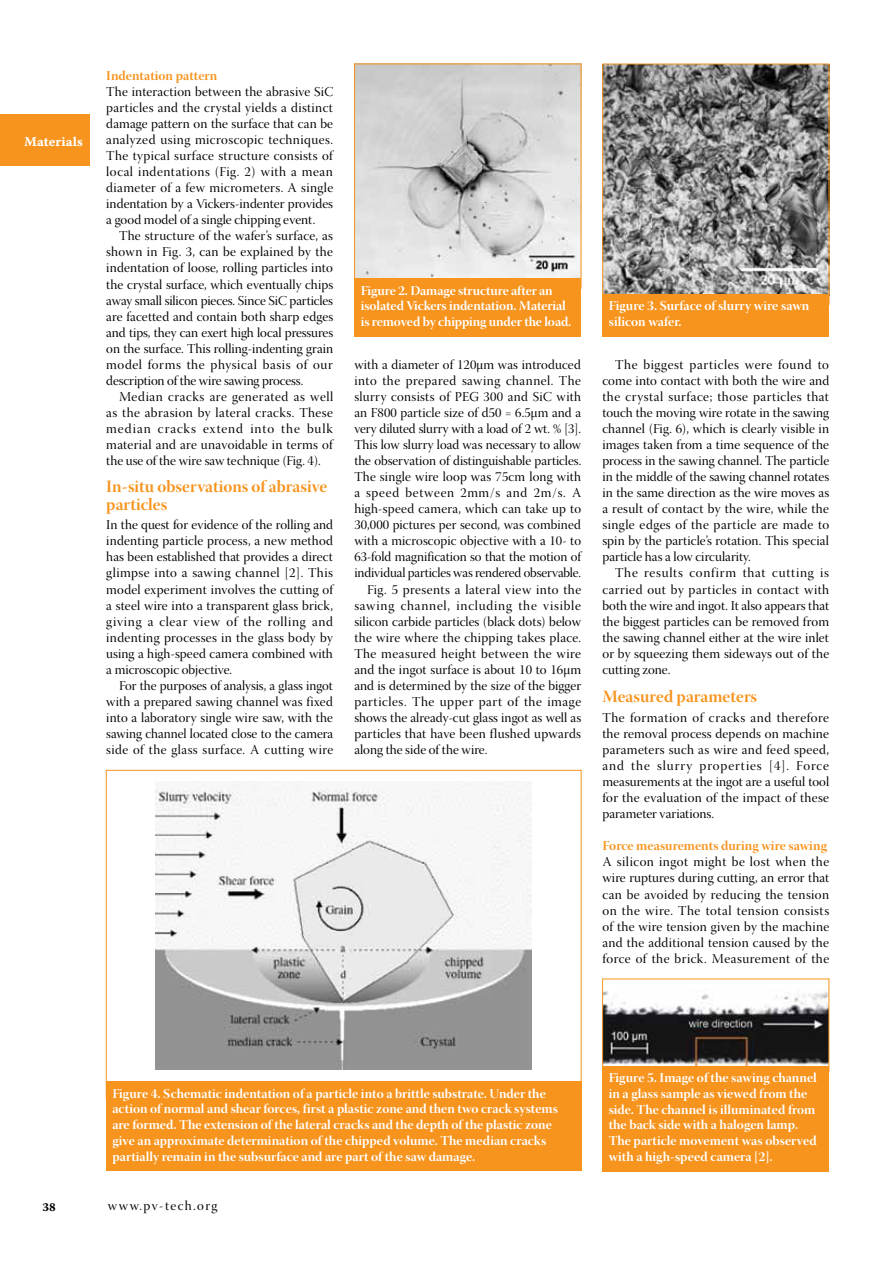
<style>
.page{position:relative;width:893px;height:1263px;background:#fff}
.page>*{position:absolute;margin:0;border:0;box-sizing:border-box;transform-origin:0 0}
.t1{font:17.25px/18px "Warnock Pro Bold Disp";color:#f7941e}
.t2{font:13.5px/16px "Warnock Pro Disp";letter-spacing:.01em;color:#000;text-align:justify}
.t3{font:13.5px/15.8px "Warnock Pro Bold Disp";color:#fff}
.t4{font:13.5px "Warnock Pro Disp";letter-spacing:-.01em;color:#000}
.t5{font:13.5px "Warnock Pro Disp";letter-spacing:.04em;color:#000}
.t6{font:13.5px "Warnock Pro Disp";letter-spacing:.03em;color:#000}
.t7{font:13.5px "Warnock Pro Bold Disp";color:#f7941e}
.t8{font:13.5px "Warnock Pro Disp";letter-spacing:.055em;color:#000}
.t9{font:13.5px "Warnock Pro Disp";letter-spacing:.05em;color:#000}
.t10{font:13.5px "Warnock Pro Disp";letter-spacing:.1em;color:#000}
.t11{font:13.5px "Warnock Pro Bold Capt";letter-spacing:.005em;color:#fff}
.t12{font:12px "Warnock Pro Bold Capt";color:#000}
</style>
<div class="page">
<div style="left:0;top:115px;width:89px;height:51px;background:#f7941e"></div>
<img style="left:356px;top:66px;width:223px;height:212px">
<div style="left:354px;top:64px;width:227px;height:224px;border:1px solid #f7941e"></div>
<img style="left:604px;top:66px;width:223px;height:228px">
<div style="left:602px;top:64px;width:227px;height:241px;border:1px solid #f7941e"></div>
<img style="left:156px;top:781px;width:376px;height:289px">
<div style="left:354px;top:278px;width:227px;height:59px;background:#f7941e"></div>
<div style="left:602px;top:294px;width:227px;height:43px;background:#f7941e"></div>
<div style="left:106px;top:1081px;width:475px;height:90px;background:#f7941e"></div>
<img style="left:604px;top:991px;width:223px;height:75px">
<div style="left:602px;top:1066px;width:227px;height:105px;background:#f7941e"></div>
<p class="t11" style="left:24px;top:134px;width:60px">Materials</p>
<p class="t7" style="left:106px;top:67px;width:112px">Indentation pattern</p>
<p class="t2" style="left:106px;top:85px;width:228px">The interaction between the abrasive SiC particles and the crystal yields a distinct damage pattern on the surface that can be analyzed using microscopic techniques.<br>The typical surface structure consists of local indentations (Fig. 2) with a mean diameter of a few micrometers. A single indentation by a Vickers-indenter provides a good model of a single chipping event.</p>
<p class="t2" style="left:106px;top:230px;width:228px;text-indent:13px">The structure of the wafer’s surface, as shown in Fig. 3, can be explained by the indentation of loose, rolling particles into the crystal surface, which eventually chips away small silicon pieces. Since SiC particles are facetted and contain both sharp edges and tips, they can exert high local pressures on the surface. This rolling-indenting grain model forms the physical basis of our description of the wire sawing process.</p>
<p class="t2" style="left:106px;top:390px;width:228px;text-indent:13px">Median cracks are generated as well as the abrasion by lateral cracks. These median cracks extend into the bulk material and are unavoidable in terms of the use of the wire saw technique (Fig. 4).</p>
<p class="t1" style="left:106px;top:477px;width:223px">In-situ observations of abrasive particles</p>
<p class="t2" style="left:106px;top:518px;width:228px">In the quest for evidence of the rolling and indenting particle process, a new method has been established that provides a direct glimpse into a sawing channel [2]. This model experiment involves the cutting of a steel wire into a transparent glass brick, giving a clear view of the rolling and indenting processes in the glass body by using a high-speed camera combined with a microscopic objective.</p>
<p class="t2" style="left:106px;top:679px;width:228px;text-indent:13px">For the purposes of analysis, a glass ingot with a prepared sawing channel was fixed into a laboratory single wire saw, with the sawing channel located close to the camera side of the glass surface. A cutting wire</p>
<p class="t3" style="left:361px;top:282px;width:212px">Figure 2. Damage structure after an isolated Vickers indentation. Material is removed by chipping under the load.</p>
<p class="t2" style="left:354px;top:358px;width:228px">with a diameter of 120µm was introduced</p>
<p class="t5" style="left:354px;top:373px;width:228px">into the prepared sawing channel. The</p>
<p class="t2" style="left:354px;top:390px;width:228px">slurry consists of PEG 300 and SiC with</p>
<p class="t2" style="left:354px;top:406px;width:228px">an F800 particle size of d50 = 6.5µm and a</p>
<p class="t4" style="left:354px;top:421px;width:228px">very diluted slurry with a load of 2 wt. % [3].</p>
<p class="t2" style="left:354px;top:438px;width:228px">This low slurry load was necessary to allow</p>
<p class="t2" style="left:354px;top:454px;width:228px">the observation of distinguishable particles.</p>
<p class="t2" style="left:354px;top:470px;width:228px">The single wire loop was 75cm long with</p>
<p class="t9" style="left:354px;top:485px;width:228px">a speed between 2mm/s and 2m/s. A</p>
<p class="t2" style="left:354px;top:502px;width:228px">high-speed camera, which can take up to</p>
<p class="t2" style="left:354px;top:518px;width:228px">30,000 pictures per second, was combined</p>
<p class="t2" style="left:354px;top:535px;width:228px">with a microscopic objective with a 10- to</p>
<p class="t2" style="left:354px;top:551px;width:228px">63-fold magnification so that the motion of</p>
<p class="t4" style="left:354px;top:566px;width:228px">individual particles was rendered observable.</p>
<p class="t6" style="left:367px;top:582px;width:216px">Fig. 5 presents a lateral view into the</p>
<p class="t8" style="left:354px;top:598px;width:228px">sawing channel, including the visible</p>
<p class="t2" style="left:354px;top:615px;width:228px">silicon carbide particles (black dots) below</p>
<p class="t2" style="left:354px;top:631px;width:228px">the wire where the chipping takes place.</p>
<p class="t6" style="left:354px;top:646px;width:228px">The measured height between the wire</p>
<p class="t2" style="left:354px;top:663px;width:228px">and the ingot surface is about 10 to 16µm</p>
<p class="t2" style="left:354px;top:679px;width:228px">and is determined by the size of the bigger</p>
<p class="t5" style="left:354px;top:694px;width:228px">particles. The upper part of the image</p>
<p class="t2" style="left:354px;top:711px;width:228px">shows the already-cut glass ingot as well as</p>
<p class="t2" style="left:354px;top:727px;width:228px">particles that have been flushed upwards</p>
<p class="t2" style="left:354px;top:743px;width:134px">along the side of the wire.</p>
<p class="t3" style="left:609px;top:298px;width:202px">Figure 3. Surface of slurry wire sawn silicon wafer.</p>
<p class="t2" style="left:602px;top:358px;width:228px;text-indent:13px">The biggest particles were found to come into contact with both the wire and the crystal surface; those particles that touch the moving wire rotate in the sawing channel (Fig. 6), which is clearly visible in images taken from a time sequence of the process in the sawing channel. The particle in the middle of the sawing channel rotates in the same direction as the wire moves as a result of contact by the wire, while the single edges of the particle are made to spin by the particle’s rotation. This special particle has a low circularity.</p>
<p class="t2" style="left:602px;top:567px;width:228px;text-indent:13px">The results confirm that cutting is carried out by particles in contact with both the wire and ingot. It also appears that the biggest particles can be removed from the sawing channel either at the wire inlet or by squeezing them sideways out of the cutting zone.</p>
<p class="t1" style="left:602px;top:687px;width:156px">Measured parameters</p>
<p class="t2" style="left:602px;top:711px;width:228px">The formation of cracks and therefore the removal process depends on machine parameters such as wire and feed speed, and the slurry properties [4]. Force measurements at the ingot are a useful tool for the evaluation of the impact of these parameter variations.</p>
<p class="t7" style="left:602px;top:838px;width:226px">Force measurements during wire sawing</p>
<p class="t2" style="left:602px;top:855px;width:228px">A silicon ingot might be lost when the wire ruptures during cutting, an error that can be avoided by reducing the tension on the wire. The total tension consists of the wire tension given by the machine and the additional tension caused by the force of the brick. Measurement of the</p>
<p class="t3" style="left:112px;top:1085px;width:447px">Figure 4. Schematic indentation of a particle into a brittle substrate. Under the action of normal and shear forces, first a plastic zone and then two crack systems are formed. The extension of the lateral cracks and the depth of the plastic zone give an approximate determination of the chipped volume. The median cracks partially remain in the subsurface and are part of the saw damage.</p>
<p class="t12" style="left:43px;top:1200px;width:15px">38</p>
<p class="t10" style="left:108px;top:1198px;width:111px">www.pv-tech.org</p>
<p class="t3" style="left:609px;top:1069px;width:210px">Figure 5. Image of the sawing channel in a glass sample as viewed from the side. The channel is illuminated from the back side with a halogen lamp.<br>The particle movement was observed with a high-speed camera [2].</p>
</div>
